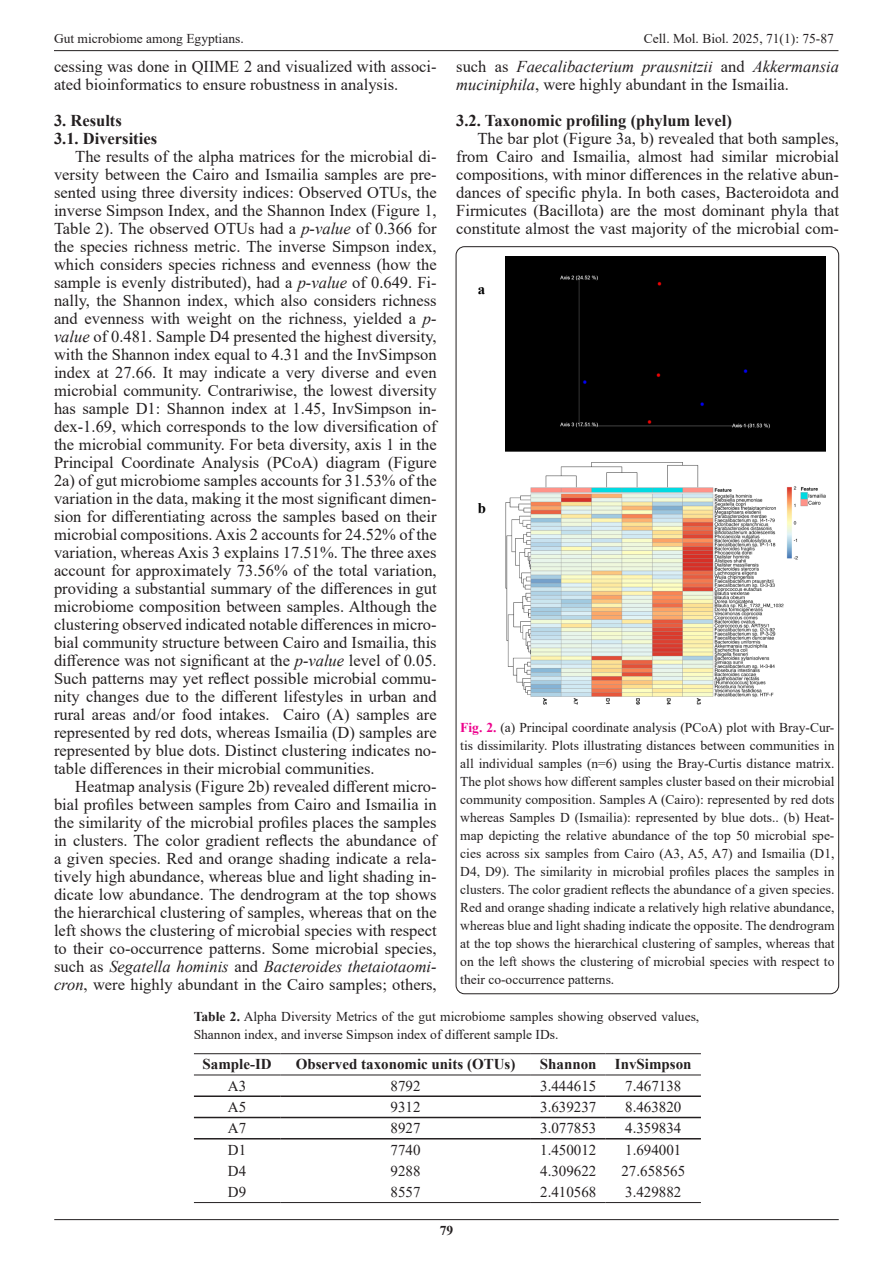
<style>
.page{position:relative;width:893px;height:1263px;background:#fff}
.page>*{position:absolute;margin:0;border:0;box-sizing:border-box;transform-origin:0 0}
.t1{font:16.5px/18px "Times New Roman";color:#231f20;text-align:justify}
.t2{font:italic 16.5px/18px "Times New Roman";color:#231f20}
.t3{font:700 16.5px "Times New Roman";color:#231f20}
.t4{font:15px "Times New Roman";color:#231f20}
.t5{font:700 15px "Times New Roman";color:#231f20}
.t6{font:700 14.85px "Times New Roman";color:#000}
.t7{font:13.5px/18px "Times New Roman";color:#231f20;text-align:justify}
.t8{font:700 13.5px "Times New Roman";color:#231f20}
.s1{font-style:italic}
.s2{font-style:normal}
.s3{font-weight:700;color:#ed028c}
.s4{font-weight:700}
</style>
<div class="page">
<hr style="left:54px;top:50px;width:784px;height:1px;background:#231f20">
<hr style="left:54px;top:1219px;width:785px;height:1px;background:#231f20">
<hr style="left:194px;top:1095px;width:86px;height:2px;background:#231f20">
<hr style="left:280px;top:1095px;width:251px;height:2px;background:#231f20">
<hr style="left:531px;top:1095px;width:75px;height:2px;background:#231f20">
<hr style="left:606px;top:1095px;width:95px;height:2px;background:#231f20">
<hr style="left:194px;top:1117px;width:86px;height:1px;background:#231f20">
<hr style="left:280px;top:1117px;width:251px;height:1px;background:#231f20">
<hr style="left:531px;top:1117px;width:75px;height:1px;background:#231f20">
<hr style="left:606px;top:1117px;width:95px;height:1px;background:#231f20">
<hr style="left:194px;top:1138px;width:86px;height:1px;background:#231f20">
<hr style="left:280px;top:1138px;width:251px;height:1px;background:#231f20">
<hr style="left:531px;top:1138px;width:75px;height:1px;background:#231f20">
<hr style="left:606px;top:1138px;width:95px;height:1px;background:#231f20">
<hr style="left:194px;top:1053px;width:86px;height:1px;background:#231f20">
<hr style="left:280px;top:1053px;width:251px;height:1px;background:#231f20">
<hr style="left:531px;top:1053px;width:75px;height:1px;background:#231f20">
<hr style="left:606px;top:1053px;width:95px;height:1px;background:#231f20">
<hr style="left:194px;top:1074px;width:86px;height:1px;background:#231f20">
<hr style="left:280px;top:1074px;width:251px;height:1px;background:#231f20">
<hr style="left:531px;top:1074px;width:75px;height:1px;background:#231f20">
<hr style="left:606px;top:1074px;width:95px;height:1px;background:#231f20">
<hr style="left:194px;top:1202px;width:86px;height:1px;background:#231f20">
<hr style="left:280px;top:1202px;width:251px;height:1px;background:#231f20">
<hr style="left:531px;top:1202px;width:75px;height:1px;background:#231f20">
<hr style="left:606px;top:1202px;width:95px;height:1px;background:#231f20">
<div style="left:506px;top:257px;width:320px;height:194px;background:#000"></div>
<img style="left:506px;top:462px;width:320px;height:243px">
<p class="t7" style="left:54px;top:29px;width:191px">Gut microbiome among Egyptians.</p>
<p class="t7" style="left:644px;top:29px;width:192px">Cell. Mol. Biol. 2025, 71(1): 75-87</p>
<p class="t1" style="left:54px;top:57px;width:384px">cessing was done in QIIME 2 and visualized with associ&shy;ated bioinformatics to ensure robustness in analysis.</p>
<p class="t3" style="left:54px;top:109px;width:69px">3. Results</p>
<p class="t3" style="left:54px;top:127px;width:105px">3.1. Diversities</p>
<p class="t1" style="left:54px;top:147px;width:384px;text-indent:21px">The results of the alpha matrices for the microbial di&shy;versity between the Cairo and Ismailia samples are pre&shy;sented using three diversity indices: Observed OTUs, the inverse Simpson Index, and the Shannon Index (Figure 1, Table 2). The observed OTUs had a <span class="s1">p-value</span> of 0.366 for the species richness metric. The inverse Simpson index, which considers species richness and evenness (how the sample is evenly distributed), had a <span class="s1">p-value</span> of 0.649. Fi&shy;nally, the Shannon index, which also considers richness and evenness with weight on the richness, yielded a <span class="s1">p&shy;value</span> of 0.481. Sample D4 presented the highest diversity, with the Shannon index equal to 4.31 and the InvSimpson index at 27.66. It may indicate a very diverse and even microbial community. Contrariwise, the lowest diversity has sample D1: Shannon index at 1.45, InvSimpson in&shy;dex-1.69, which corresponds to the low diversification of the microbial community. For beta diversity, axis 1 in the Principal Coordinate Analysis (PCoA) diagram (Figure 2a) of gut microbiome samples accounts for 31.53% of the variation in the data, making it the most significant dimen&shy;sion for differentiating across the samples based on their microbial compositions. Axis 2 accounts for 24.52% of the variation, whereas Axis 3 explains 17.51%. The three axes account for approximately 73.56% of the total variation, providing a substantial summary of the differences in gut microbiome composition between samples. Although the clustering observed indicated notable differences in micro&shy;bial community structure between Cairo and Ismailia, this difference was not significant at the <span class="s1">p-value</span> level of 0.05.<br>Such patterns may yet reflect possible microbial commu&shy;nity changes due to the different lifestyles in urban and rural areas and/or food intakes. Cairo (A) samples are represented by red dots, whereas Ismailia (D) samples are represented by blue dots. Distinct clustering indicates no&shy;table differences in their microbial communities.</p>
<p class="t1" style="left:54px;top:777px;width:384px;text-indent:21px">Heatmap analysis (Figure 2b) revealed different micro&shy;bial profiles between samples from Cairo and Ismailia in the similarity of the microbial profiles places the samples in clusters. The color gradient reflects the abundance of a given species. Red and orange shading indicate a rela&shy;tively high abundance, whereas blue and light shading in&shy;dicate low abundance. The dendrogram at the top shows the hierarchical clustering of samples, whereas that on the left shows the clustering of microbial species with respect to their co-occurrence patterns. Some microbial species, such as <span class="s1">Segatella hominis</span> and <span class="s1">Bacteroides thetaiotaomi&shy;cron</span>, were highly abundant in the Cairo samples; others,</p>
<p class="t2" style="left:456px;top:57px;width:384px"><span class="s2">such as</span> Faecalibacterium prausnitzii <span class="s2">and</span> Akkermansia muciniphila<span class="s2">, were highly abundant in the Ismailia.</span></p>
<p class="t3" style="left:456px;top:109px;width:277px">3.2. Taxonomic profiling (phylum level)</p>
<p class="t1" style="left:456px;top:129px;width:384px;text-indent:21px">The bar plot (Figure 3a, b) revealed that both samples, from Cairo and Ismailia, almost had similar microbial compositions, with minor differences in the relative abun&shy;dances of specific phyla. In both cases, Bacteroidota and Firmicutes (Bacillota) are the most dominant phyla that constitute almost the vast majority of the microbial com-</p>
<p class="t6" style="left:478px;top:278px;width:9px">a</p>
<p class="t6" style="left:478px;top:498px;width:10px">b</p>
<p class="t7" style="left:460px;top:718px;width:376px"><span class="s3">Fig. 2.</span> (a) Principal coordinate analysis (PCoA) plot with Bray-Cur&shy;tis dissimilarity. Plots illustrating distances between communities in all individual samples (n=6) using the Bray-Curtis distance matrix.<br>The plot shows how different samples cluster based on their microbial community composition. Samples A (Cairo): represented by red dots whereas Samples D (Ismailia): represented by blue dots.. (b) Heat&shy;map depicting the relative abundance of the top 50 microbial spe&shy;cies across six samples from Cairo (A3, A5, A7) and Ismailia (D1, D4, D9). The similarity in microbial profiles places the samples in clusters. The color gradient reflects the abundance of a given species.<br>Red and orange shading indicate a relatively high relative abundance, whereas blue and light shading indicate the opposite. The dendrogram at the top shows the hierarchical clustering of samples, whereas that on the left shows the clustering of microbial species with respect to their co-occurrence patterns.</p>
<p class="t7" style="left:194px;top:1007px;width:507px"><span class="s4">Table 2.</span> Alpha Diversity Metrics of the gut microbiome samples showing observed values,<br>Shannon index, and inverse Simpson index of different sample IDs.</p>
<p class="t5" style="left:202px;top:1053px;width:71px">Sample-ID</p>
<p class="t5" style="left:296px;top:1053px;width:221px">Observed taxonomic units (OTUs)</p>
<p class="t5" style="left:540px;top:1053px;width:58px">Shannon</p>
<p class="t5" style="left:615px;top:1053px;width:78px">InvSimpson</p>
<p class="t4" style="left:228px;top:1075px;width:20px">A3</p>
<p class="t4" style="left:391px;top:1075px;width:31px">8792</p>
<p class="t4" style="left:540px;top:1075px;width:58px">3.444615</p>
<p class="t4" style="left:625px;top:1075px;width:58px">7.467138</p>
<p class="t4" style="left:228px;top:1096px;width:20px">A5</p>
<p class="t4" style="left:391px;top:1096px;width:31px">9312</p>
<p class="t4" style="left:540px;top:1096px;width:58px">3.639237</p>
<p class="t4" style="left:625px;top:1096px;width:58px">8.463820</p>
<p class="t4" style="left:228px;top:1118px;width:20px">A7</p>
<p class="t4" style="left:391px;top:1118px;width:31px">8927</p>
<p class="t4" style="left:540px;top:1118px;width:58px">3.077853</p>
<p class="t4" style="left:625px;top:1118px;width:58px">4.359834</p>
<p class="t4" style="left:228px;top:1139px;width:20px">D1</p>
<p class="t4" style="left:391px;top:1139px;width:31px">7740</p>
<p class="t4" style="left:540px;top:1139px;width:58px">1.450012</p>
<p class="t4" style="left:625px;top:1139px;width:58px">1.694001</p>
<p class="t4" style="left:228px;top:1160px;width:20px">D4</p>
<p class="t4" style="left:391px;top:1160px;width:31px">9288</p>
<p class="t4" style="left:540px;top:1160px;width:58px">4.309622</p>
<p class="t4" style="left:621px;top:1160px;width:65px">27.658565</p>
<p class="t4" style="left:228px;top:1181px;width:20px">D9</p>
<p class="t4" style="left:391px;top:1181px;width:31px">8557</p>
<p class="t4" style="left:540px;top:1181px;width:58px">2.410568</p>
<p class="t4" style="left:625px;top:1181px;width:58px">3.429882</p>
<p class="t8" style="left:440px;top:1220px;width:15px">79</p>
</div>
